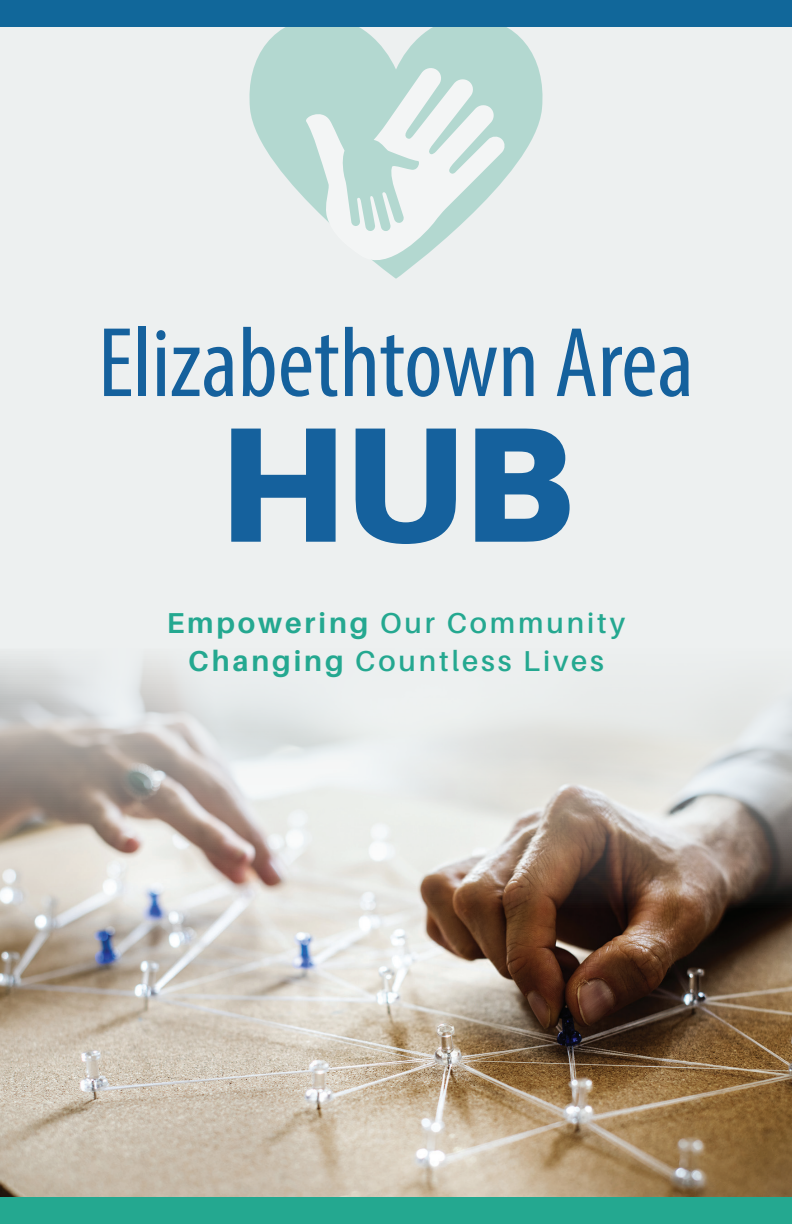
<style>
.page{position:relative;width:792px;height:1224px;background:#edf0f0}
.page>*{position:absolute;margin:0;border:0;box-sizing:border-box;transform-origin:0 0}
.t1{font:900 164px "Aileron";color:#15619d}
.t2{font:condensed 100px "Myriad Pro";color:#15619d}
.t3{font:600 28.8px "Aileron";letter-spacing:.1em;color:#24a890}
.s1{font-weight:700}
</style>
<div class="page">
<img style="left:0;top:659px;width:792px;height:538px">
<div style="left:0;top:1197px;width:792px;height:27px;background:#24a890"></div>
<svg style="left:249px;top:27px;width:294px;height:252px;fill:#b3d8d0"></svg>
<svg style="left:304px;top:67px;width:202px;height:208px"></svg>
<div style="left:0;top:0;width:792px;height:27px;background:#11679a"></div>
<p class="t2" style="left:98px;top:303px;width:597px">Elizabethtown Area</p>
<p class="t1" style="left:218px;top:389px;width:357px">HUB</p>
<p class="t3" style="left:167px;top:607px;width:460px"><span class="s1">Empowering</span> Our Community</p>
<p class="t3" style="left:188px;top:645px;width:417px"><span class="s1">Changing</span> Countless Lives</p>
</div>
